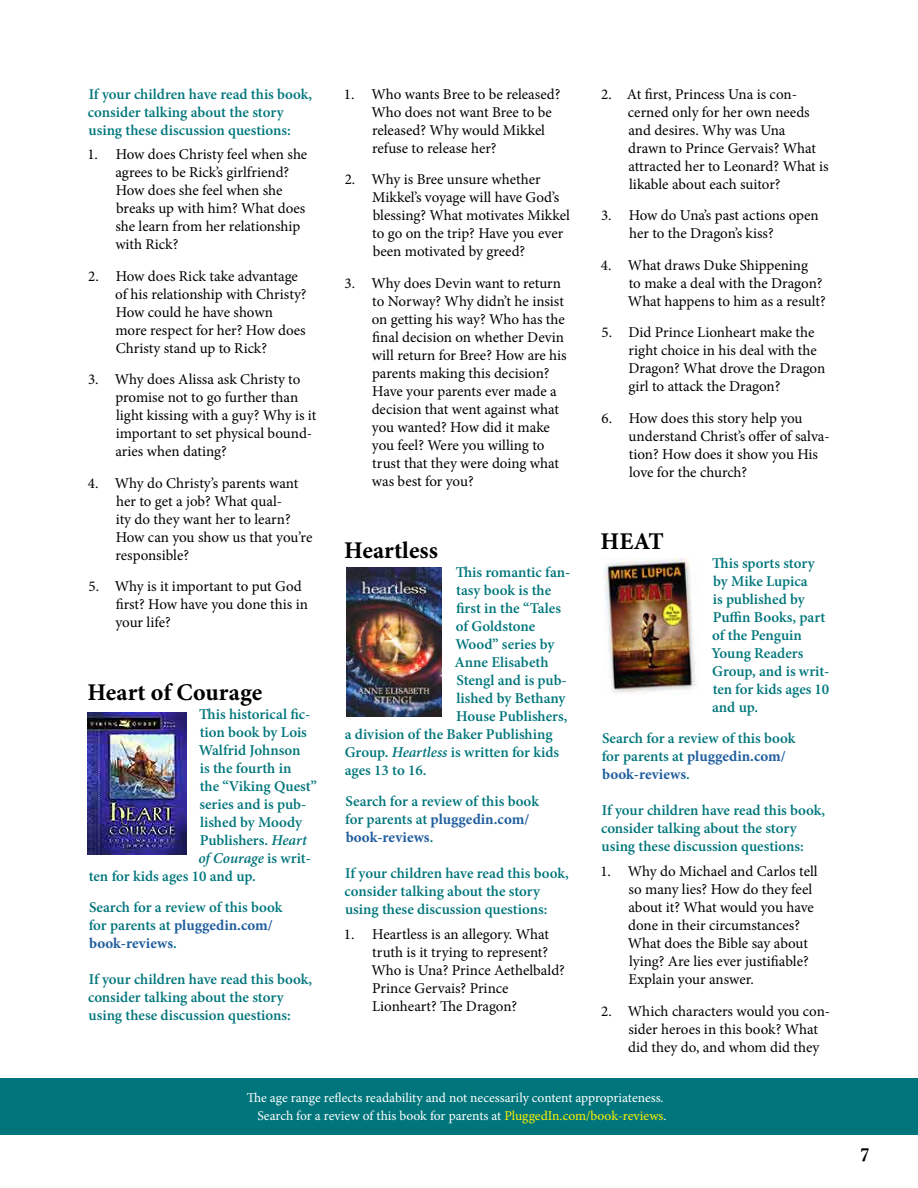
<style>
.page{position:relative;width:918px;height:1188px;background:#fff}
.page>*{position:absolute;margin:0;border:0;box-sizing:border-box;transform-origin:0 0}
.t1{font:700 24px "Minion Pro";color:#000}
.t2{font:700 20.25px "Atma Serif OT";color:#000}
.t3{font:15px/18px "Minion Pro";letter-spacing:-.005em;color:#000}
.t4{font:600 15px/18px "Minion Pro";color:#00767c}
.t5{font:italic 600 15px "Minion Pro";letter-spacing:-.01em;color:#00767c}
.t6{font:13.5px/18.3px "Minion Pro";letter-spacing:-.005em;color:#fff;text-align:right}
.s1{font-style:italic}
.s2{font-style:normal}
.s3{font-weight:700;color:#215e9e}
.s4{color:#fff200}
</style>
<div class="page">
<div style="left:0;top:1078px;width:918px;height:56px;background:#00767c"></div>
<img style="left:88px;top:713px;width:99px;height:141px">
<img style="left:346px;top:567px;width:96px;height:149px">
<img style="left:603px;top:559px;width:94px;height:136px">
<p class="t4" style="left:88px;top:85px;width:226px">If your children have read this book, consider talking about the story using these discussion questions:</p>
<p class="t3" style="left:115px;top:146px;width:193px;text-indent:-28px">1. How does Christy feel when she agrees to be Rick’s girlfriend?<br>How does she feel when she breaks up with him? What does she learn from her relationship with Rick?</p>
<p class="t3" style="left:115px;top:267px;width:193px;text-indent:-27px">2. How does Rick take advantage of his relationship with Christy?<br>How could he have shown more respect for her? How does<br>Christy stand up to Rick?</p>
<p class="t3" style="left:115px;top:371px;width:202px;text-indent:-27px">3. Why does Alissa ask Christy to promise not to go further than light kissing with a guy? Why is it important to set physical bound&shy;aries when dating?</p>
<p class="t3" style="left:116px;top:474px;width:198px;text-indent:-28px">4. Why do Christy’s parents want her to get a job? What qual-<br>ity do they want her to learn?<br>How can you show us that you’re responsible?</p>
<p class="t3" style="left:115px;top:578px;width:194px;text-indent:-27px">5. Why is it important to put God first? How have you done this in your life?</p>
<h1 class="t1" style="left:88px;top:675px;width:176px">Heart of Courage</h1>
<p class="t4" style="left:199px;top:705px;width:113px">This historical fic-</p>
<p class="t4" style="left:200px;top:723px;width:109px">tion book by Lois</p>
<p class="t4" style="left:199px;top:741px;width:103px">Walfrid Johnson</p>
<p class="t4" style="left:200px;top:759px;width:93px">is the fourth in</p>
<p class="t4" style="left:200px;top:777px;width:119px">the “Viking Quest”</p>
<p class="t4" style="left:199px;top:795px;width:108px">series and is pub-</p>
<p class="t4" style="left:200px;top:813px;width:104px">lished by Moody</p>
<p class="t4" style="left:200px;top:831px;width:109px">Publishers. <span class="s1">Heart</span></p>
<p class="t5" style="left:198px;top:847px;width:114px">of Courage <span class="s2">is writ-</span></p>
<p class="t4" style="left:89px;top:867px;width:168px">ten for kids ages 10 and up.</p>
<p class="t4" style="left:89px;top:898px;width:195px">Search for a review of this book for parents at <span class="s3">pluggedin.com/ book-reviews</span>.</p>
<p class="t4" style="left:88px;top:970px;width:226px">If your children have read this book, consider talking about the story using these discussion questions:</p>
<p class="t3" style="left:371px;top:85px;width:191px;text-indent:-28px">1. Who wants Bree to be released?<br>Who does not want Bree to be released? Why would Mikkel refuse to release her?</p>
<p class="t3" style="left:372px;top:170px;width:199px;text-indent:-27px">2. Why is Bree unsure whether<br>Mikkel’s voyage will have God’s blessing? What motivates Mikkel to go on the trip? Have you ever been motivated by greed?</p>
<p class="t3" style="left:372px;top:274px;width:197px;text-indent:-27px">3. Why does Devin want to return to Norway? Why didn’t he insist on getting his way? Who has the final decision on whether Devin will return for Bree? How are his parents making this decision?<br>Have your parents ever made a decision that went against what you wanted? How did it make you feel? Were you willing to trust that they were doing what was best for you?</p>
<h1 class="t1" style="left:344px;top:533px;width:95px">Heartless</h1>
<p class="t4" style="left:456px;top:563px;width:116px">This romantic fan-</p>
<p class="t4" style="left:456px;top:581px;width:97px">tasy book is the</p>
<p class="t4" style="left:456px;top:599px;width:106px">first in the “Tales</p>
<p class="t4" style="left:456px;top:617px;width:81px">of Goldstone</p>
<p class="t4" style="left:455px;top:635px;width:101px">Wood” series by</p>
<p class="t4" style="left:454px;top:653px;width:96px">Anne Elisabeth</p>
<p class="t4" style="left:456px;top:671px;width:112px">Stengl and is pub-</p>
<p class="t4" style="left:457px;top:689px;width:110px">lished by Bethany</p>
<p class="t4" style="left:456px;top:707px;width:113px">House Publishers,</p>
<p class="t4" style="left:345px;top:725px;width:209px">a division of the Baker Publishing</p>
<p class="t4" style="left:345px;top:743px;width:216px">Group. <span class="s1">Heartless</span> is written for kids</p>
<p class="t4" style="left:345px;top:761px;width:83px">ages 13 to 16.</p>
<p class="t4" style="left:345px;top:793px;width:195px">Search for a review of this book for parents at <span class="s3">pluggedin.com/ book-reviews</span>.</p>
<p class="t4" style="left:345px;top:865px;width:226px">If your children have read this book, consider talking about the story using these discussion questions:</p>
<p class="t3" style="left:371px;top:925px;width:195px;text-indent:-28px">1. Heartless is an allegory. What truth is it trying to represent?<br>Who is Una? Prince Aethelbald?<br>Prince Gervais? Prince<br>Lionheart? The Dragon?</p>
<p class="t3" style="left:628px;top:85px;width:202px;text-indent:-27px">2. At first, Princess Una is con&shy;cerned only for her own needs and desires. Why was Una<br>drawn to Prince Gervais? What attracted her to Leonard? What is likable about each suitor?</p>
<p class="t3" style="left:629px;top:206px;width:191px;text-indent:-28px">3. How do Una’s past actions open her to the Dragon’s kiss?</p>
<p class="t3" style="left:628px;top:256px;width:199px;text-indent:-27px">4. What draws Duke Shippening<br>to make a deal with the Dragon?<br>What happens to him as a result?</p>
<p class="t3" style="left:628px;top:323px;width:198px;text-indent:-27px">5. Did Prince Lionheart make the right choice in his deal with the<br>Dragon? What drove the Dragon girl to attack the Dragon?</p>
<p class="t3" style="left:629px;top:409px;width:203px;text-indent:-27px">6. How does this story help you understand Christ’s offer of salva&shy;tion? How does it show you His love for the church?</p>
<h1 class="t1" style="left:601px;top:524px;width:65px">HEAT</h1>
<p class="t4" style="left:712px;top:554px;width:119px">This sports story by Mike Lupica<br>is published by<br>Puffin Books, part of the Penguin<br>Young Readers<br>Group, and is writ&shy;ten for kids ages 10 and up.</p>
<p class="t4" style="left:602px;top:730px;width:195px">Search for a review of this book for parents at <span class="s3">pluggedin.com/ book-reviews</span>.</p>
<p class="t4" style="left:601px;top:802px;width:226px">If your children have read this book, consider talking about the story using these discussion questions:</p>
<p class="t3" style="left:628px;top:862px;width:191px;text-indent:-28px">1. Why do Michael and Carlos tell so many lies? How do they feel about it? What would you have done in their circumstances?<br>What does the Bible say about lying? Are lies ever justifiable?<br>Explain your answer.</p>
<p class="t3" style="left:628px;top:1002px;width:204px;text-indent:-27px">2. Which characters would you con&shy;sider heroes in this book? What did they do, and whom did they</p>
<p class="t6" style="left:247px;top:1088px;width:420px">The age range reflects readability and not necessarily content appropriateness.<br>Search for a review of this book for parents at <span class="s4">PluggedIn.com/book-reviews</span>.</p>
<h2 class="t2" style="left:860px;top:1142px;width:12px">7</h2>
</div>
